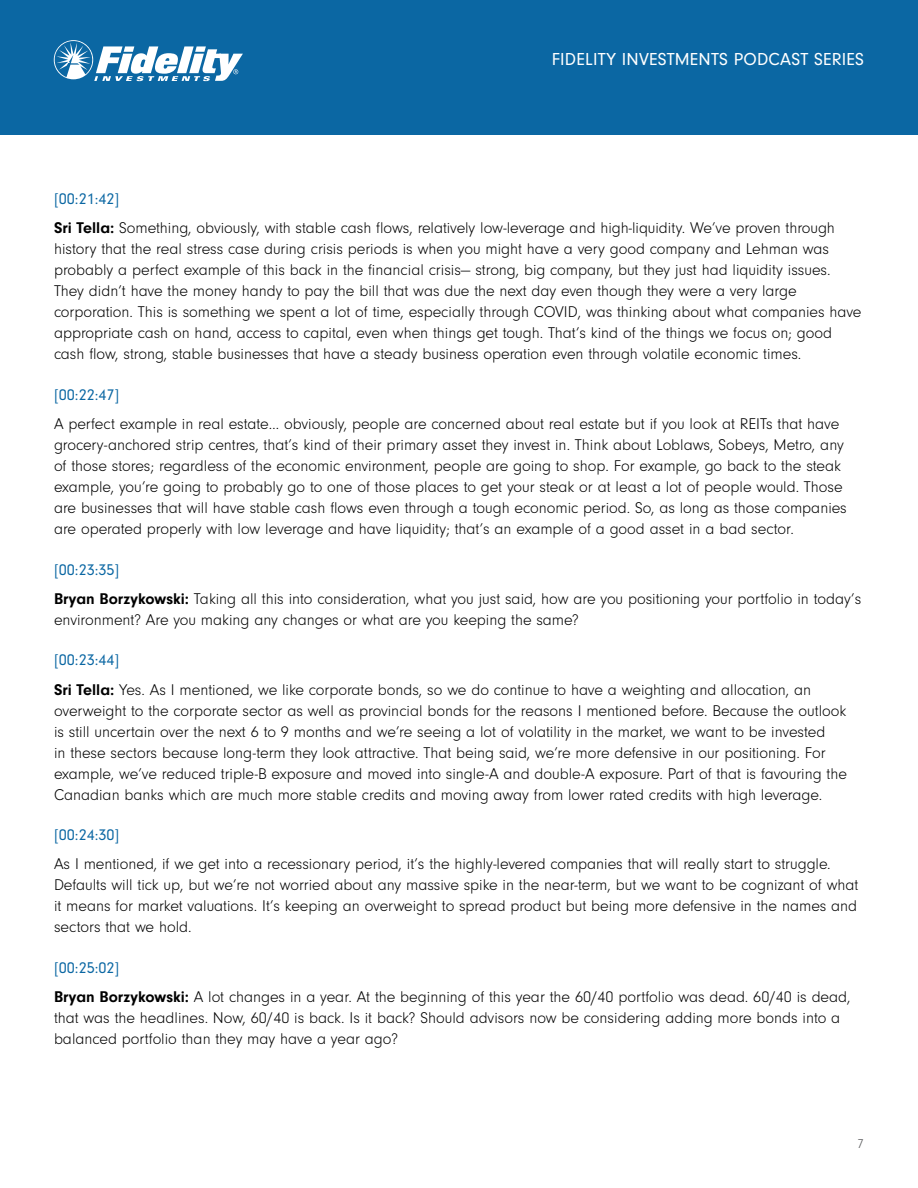
<style>
.page{position:relative;width:918px;height:1188px;background:#fff}
.page>*{position:absolute;margin:0;border:0;box-sizing:border-box;transform-origin:0 0}
.t1{font:18px "Neuzeit Gro";letter-spacing:.01em;color:#fff}
.t2{font:300 16.2px/21px "Neuzeit Gro";color:#000}
.t3{font:16.2px "Neuzeit Gro";color:#0b67a3}
.t4{font:300 13.5px "Neuzeit Gro";color:#58595b}
.s1{font-weight:400;color:#0b67a3}
.s2{font-weight:700}
</style>
<div class="page">
<div style="left:0;top:0;width:918px;height:135px;background:#0b67a3"></div>
<svg style="left:54px;top:40px;width:189px;height:41px"></svg>
<p class="t1" style="left:552px;top:49px;width:314px">FIDELITY INVESTMENTS PODCAST SERIES</p>
<p class="t2" style="left:54px;top:185px;width:783px;line-height:29.2px"><span class="s1">[00:21:42]<br></span><span class="s2">Sri Tella:</span> Something, obviously, with stable cash flows, relatively low-leverage and high-liquidity. We’ve proven through</p>
<p class="t2" style="left:54px;top:239px;width:809px">history that the real stress case during crisis periods is when you might have a very good company and Lehman was probably a perfect example of this back in the financial crisis— strong, big company, but they just had liquidity issues.<br>They didn’t have the money handy to pay the bill that was due the next day even though they were a very large corporation. This is something we spent a lot of time, especially through COVID, was thinking about what companies have appropriate cash on hand, access to capital, even when things get tough. That’s kind of the things we focus on; good cash flow, strong, stable businesses that have a steady business operation even through volatile economic times.</p>
<p class="t3" style="left:54px;top:386px;width:67px">[00:22:47]</p>
<p class="t2" style="left:54px;top:414px;width:794px">A perfect example in real estate… obviously, people are concerned about real estate but if you look at REITs that have grocery-anchored strip centres, that’s kind of their primary asset they invest in. Think about Loblaws, Sobeys, Metro, any of those stores; regardless of the economic environment, people are going to shop. For example, go back to the steak example, you’re going to probably go to one of those places to get your steak or at least a lot of people would. Those are businesses that will have stable cash flows even through a tough economic period. So, as long as those companies are operated properly with low leverage and have liquidity; that’s an example of a good asset in a bad sector.</p>
<p class="t2" style="left:54px;top:555px;width:809px;line-height:29.2px"><span class="s1">[00:23:35]<br></span><span class="s2">Bryan Borzykowski:</span> Taking all this into consideration, what you just said, how are you positioning your portfolio in today’s</p>
<p class="t2" style="left:54px;top:609px;width:526px">environment? Are you making any changes or what are you keeping the same?</p>
<p class="t2" style="left:54px;top:646px;width:759px;line-height:29.2px"><span class="s1">[00:23:44]<br></span><span class="s2">Sri Tella:</span> Yes. As I mentioned, we like corporate bonds, so we do continue to have a weighting and allocation, an</p>
<p class="t2" style="left:54px;top:700px;width:794px">overweight to the corporate sector as well as provincial bonds for the reasons I mentioned before. Because the outlook is still uncertain over the next 6 to 9 months and we’re seeing a lot of volatility in the market, we want to be invested<br>in these sectors because long-term they look attractive. That being said, we’re more defensive in our positioning. For example, we’ve reduced triple-B exposure and moved into single-A and double-A exposure. Part of that is favouring the Canadian banks which are much more stable credits and moving away from lower rated credits with high leverage.</p>
<p class="t3" style="left:54px;top:826px;width:67px">[00:24:30]</p>
<p class="t2" style="left:54px;top:854px;width:806px">As I mentioned, if we get into a recessionary period, it’s the highly-levered companies that will really start to struggle.<br>Defaults will tick up, but we’re not worried about any massive spike in the near-term, but we want to be cognizant of what it means for market valuations. It’s keeping an overweight to spread product but being more defensive in the names and sectors that we hold.</p>
<p class="t2" style="left:54px;top:953px;width:798px;line-height:29.2px"><span class="s1">[00:25:02]<br></span><span class="s2">Bryan Borzykowski:</span> A lot changes in a year. At the beginning of this year the 60/40 portfolio was dead. 60/40 is dead,</p>
<p class="t2" style="left:54px;top:1008px;width:788px">that was the headlines. Now, 60/40 is back. Is it back? Should advisors now be considering adding more bonds into a balanced portfolio than they may have a year ago?</p>
<p class="t4" style="left:857px;top:1137px;width:8px">7</p>
</div>
